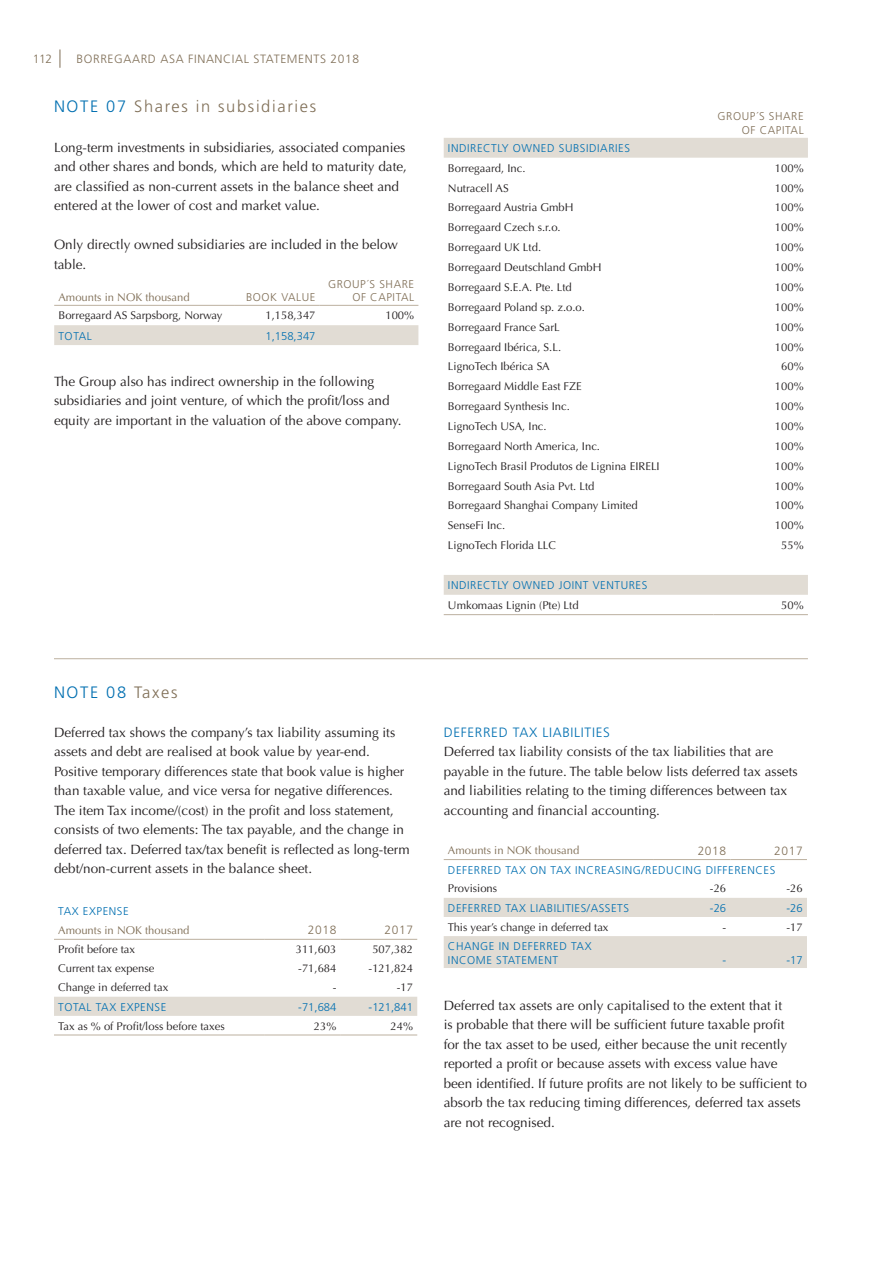
<style>
.page{position:relative;width:893px;height:1263px;background:#fff}
.page>*{position:absolute;margin:0;border:0;box-sizing:border-box;transform-origin:0 0}
.t1{font:300 16.5px "Frutiger";letter-spacing:.1em;color:#806f57}
.t2{font:300 16.5px "Frutiger";letter-spacing:.1em;color:#006fb1}
.t3{font:13.5px/19.5px "Optima";color:#231f20}
.t4{font:300 13.5px "Frutiger";letter-spacing:.05em;color:#006fb1}
.t5{font:300 12px "Frutiger";letter-spacing:.05em;color:#806f57}
.t6{font:11.25px "Optima";color:#231f20}
.t7{font:300 11.25px/13.5px "Frutiger";letter-spacing:.05em;color:#006fb1}
.t8{font:11.25px "Optima";color:#806f57}
.t9{font:300 11.25px "Frutiger";letter-spacing:.05em;color:#806f57}
.s1{color:#006fb1}
.s2{color:#806f57}
</style>
<div class="page">
<svg style="left:60px;top:49px;width:1px;height:19px"></svg>
<div style="left:54px;top:325px;width:364px;height:20px;background:#e1dcd4"></div>
<hr style="left:54px;top:305px;width:181px;height:1px;background:#bcb09f">
<hr style="left:235px;top:305px;width:85px;height:1px;background:#bcb09f">
<hr style="left:320px;top:305px;width:98px;height:1px;background:#bcb09f">
<svg style="left:444px;top:138px;width:364px;height:457px"></svg>
<hr style="left:444px;top:614px;width:269px;height:1px;background:#bcb09f">
<hr style="left:713px;top:614px;width:95px;height:1px;background:#bcb09f">
<hr style="left:54px;top:658px;width:754px;height:1px;background:#bcb09f">
<div style="left:54px;top:997px;width:363px;height:19px;background:#e1dcd4"></div>
<hr style="left:54px;top:939px;width:210px;height:1px;background:#bcb09f">
<hr style="left:264px;top:939px;width:77px;height:1px;background:#bcb09f">
<hr style="left:341px;top:939px;width:76px;height:1px;background:#bcb09f">
<hr style="left:54px;top:1035px;width:210px;height:1px;background:#bcb09f">
<hr style="left:264px;top:1035px;width:77px;height:1px;background:#bcb09f">
<hr style="left:341px;top:1035px;width:76px;height:1px;background:#bcb09f">
<svg style="left:444px;top:898px;width:363px;height:70px"></svg>
<hr style="left:444px;top:859px;width:210px;height:1px;background:#bcb09f">
<hr style="left:654px;top:859px;width:76px;height:1px;background:#bcb09f">
<hr style="left:730px;top:859px;width:77px;height:1px;background:#bcb09f">
<p class="t5" style="left:33px;top:52px;width:21px">112</p>
<p class="t5" style="left:77px;top:52px;width:284px">BORREGAARD ASA FINANCIAL STATEMENTS 2018</p>
<p class="t1" style="left:54px;top:97px;width:264px"><span class="s1">NOTE 07</span> Shares in subsidiaries</p>
<p class="t3" style="left:54px;top:137px;width:354px">Long-term investments in subsidiaries, associated companies and other shares and bonds, which are held to maturity date, are classified as non-current assets in the balance sheet and entered at the lower of cost and market value.</p>
<p class="t3" style="left:54px;top:235px;width:346px">Only directly owned subsidiaries are included in the below table.</p>
<p class="t8" style="left:58px;top:291px;width:133px">Amounts in NOK thousand</p>
<p class="t9" style="left:246px;top:291px;width:71px">BOOK VALUE</p>
<p class="t9" style="left:328px;top:277px;width:88px">GROUP´S SHARE</p>
<p class="t9" style="left:352px;top:291px;width:63px">OF CAPITAL</p>
<p class="t6" style="left:58px;top:309px;width:166px">Borregaard AS Sarpsborg, Norway</p>
<p class="t6" style="left:265px;top:309px;width:52px">1,158,347</p>
<p class="t6" style="left:385px;top:309px;width:30px">100%</p>
<p class="t7" style="left:58px;top:329px;width:35px">TOTAL</p>
<p class="t7" style="left:265px;top:329px;width:52px">1,158,347</p>
<p class="t3" style="left:54px;top:371px;width:349px">The Group also has indirect ownership in the following subsidiaries and joint venture, of which the profit/loss and equity are important in the valuation of the above company.</p>
<p class="t2" style="left:54px;top:683px;width:125px">NOTE 08 <span class="s2">Taxes</span></p>
<p class="t3" style="left:54px;top:722px;width:357px">Deferred tax shows the company’s tax liability assuming its assets and debt are realised at book value by year-end.<br>Positive temporary differences state that book value is higher than taxable value, and vice versa for negative differences.<br>The item Tax income/(cost) in the profit and loss statement, consists of two elements: The tax payable, and the change in deferred tax. Deferred tax/tax benefit is reflected as long-term debt/non-current assets in the balance sheet.</p>
<p class="t7" style="left:58px;top:904px;width:72px">TAX EXPENSE</p>
<p class="t8" style="left:58px;top:923px;width:133px">Amounts in NOK thousand</p>
<p class="t5" style="left:308px;top:923px;width:30px">2018</p>
<p class="t5" style="left:384px;top:923px;width:30px">2017</p>
<p class="t6" style="left:58px;top:943px;width:78px">Profit before tax</p>
<p class="t6" style="left:296px;top:943px;width:42px">311,603</p>
<p class="t6" style="left:372px;top:943px;width:42px">507,382</p>
<p class="t6" style="left:58px;top:962px;width:98px">Current tax expense</p>
<p class="t6" style="left:298px;top:962px;width:40px">-71,684</p>
<p class="t6" style="left:369px;top:962px;width:46px">-121,824</p>
<p class="t6" style="left:58px;top:981px;width:112px">Change in deferred tax</p>
<p class="t6" style="left:333px;top:981px;width:5px">-</p>
<p class="t6" style="left:397px;top:981px;width:18px">-17</p>
<p class="t7" style="left:58px;top:1000px;width:110px">TOTAL TAX EXPENSE</p>
<p class="t7" style="left:298px;top:1000px;width:40px">-71,684</p>
<p class="t7" style="left:369px;top:1000px;width:46px">-121,841</p>
<p class="t6" style="left:58px;top:1019px;width:168px">Tax as % of Profit/loss before taxes</p>
<p class="t6" style="left:314px;top:1019px;width:24px">23%</p>
<p class="t6" style="left:390px;top:1019px;width:24px">24%</p>
<p class="t9" style="left:718px;top:110px;width:88px">GROUP´S SHARE</p>
<p class="t9" style="left:742px;top:123px;width:63px">OF CAPITAL</p>
<p class="t7" style="left:448px;top:141px;width:184px">INDIRECTLY OWNED SUBSIDIARIES</p>
<p class="t6" style="left:448px;top:161px;width:79px">Borregaard, Inc.</p>
<p class="t6" style="left:775px;top:161px;width:30px">100%</p>
<p class="t6" style="left:448px;top:181px;width:62px">Nutracell AS</p>
<p class="t6" style="left:775px;top:181px;width:30px">100%</p>
<p class="t6" style="left:448px;top:201px;width:127px">Borregaard Austria GmbH</p>
<p class="t6" style="left:775px;top:201px;width:30px">100%</p>
<p class="t6" style="left:448px;top:221px;width:114px">Borregaard Czech s.r.o.</p>
<p class="t6" style="left:775px;top:221px;width:30px">100%</p>
<p class="t6" style="left:448px;top:241px;width:95px">Borregaard UK Ltd.</p>
<p class="t6" style="left:775px;top:241px;width:30px">100%</p>
<p class="t6" style="left:448px;top:261px;width:155px">Borregaard Deutschland GmbH</p>
<p class="t6" style="left:775px;top:261px;width:30px">100%</p>
<p class="t6" style="left:448px;top:281px;width:125px">Borregaard S.E.A. Pte. Ltd</p>
<p class="t6" style="left:775px;top:281px;width:30px">100%</p>
<p class="t6" style="left:448px;top:300px;width:139px">Borregaard Poland sp. z.o.o.</p>
<p class="t6" style="left:775px;top:300px;width:30px">100%</p>
<p class="t6" style="left:448px;top:320px;width:113px">Borregaard France SarL</p>
<p class="t6" style="left:775px;top:320px;width:30px">100%</p>
<p class="t6" style="left:448px;top:340px;width:115px">Borregaard Ibérica, S.L.</p>
<p class="t6" style="left:775px;top:340px;width:30px">100%</p>
<p class="t6" style="left:448px;top:360px;width:103px">LignoTech Ibérica SA</p>
<p class="t6" style="left:781px;top:360px;width:24px">60%</p>
<p class="t6" style="left:448px;top:380px;width:135px">Borregaard Middle East FZE</p>
<p class="t6" style="left:775px;top:380px;width:30px">100%</p>
<p class="t6" style="left:448px;top:400px;width:123px">Borregaard Synthesis Inc.</p>
<p class="t6" style="left:775px;top:400px;width:30px">100%</p>
<p class="t6" style="left:448px;top:420px;width:100px">LignoTech USA, Inc.</p>
<p class="t6" style="left:775px;top:420px;width:30px">100%</p>
<p class="t6" style="left:448px;top:439px;width:154px">Borregaard North America, Inc.</p>
<p class="t6" style="left:775px;top:439px;width:30px">100%</p>
<p class="t6" style="left:448px;top:459px;width:213px">LignoTech Brasil Produtos de Lignina EIRELI</p>
<p class="t6" style="left:775px;top:459px;width:30px">100%</p>
<p class="t6" style="left:448px;top:479px;width:148px">Borregaard South Asia Pvt. Ltd</p>
<p class="t6" style="left:775px;top:479px;width:30px">100%</p>
<p class="t6" style="left:448px;top:499px;width:191px">Borregaard Shanghai Company Limited</p>
<p class="t6" style="left:775px;top:499px;width:30px">100%</p>
<p class="t6" style="left:448px;top:519px;width:59px">SenseFi Inc.</p>
<p class="t6" style="left:775px;top:519px;width:30px">100%</p>
<p class="t6" style="left:448px;top:539px;width:110px">LignoTech Florida LLC</p>
<p class="t6" style="left:781px;top:539px;width:24px">55%</p>
<p class="t7" style="left:448px;top:579px;width:201px">INDIRECTLY OWNED JOINT VENTURES</p>
<p class="t6" style="left:448px;top:598px;width:132px">Umkomaas Lignin (Pte) Ltd</p>
<p class="t6" style="left:781px;top:598px;width:24px">50%</p>
<p class="t4" style="left:444px;top:724px;width:168px">DEFERRED TAX LIABILITIES</p>
<p class="t3" style="left:444px;top:742px;width:355px">Deferred tax liability consists of the tax liabilities that are payable in the future. The table below lists deferred tax assets and liabilities relating to the timing differences between tax accounting and financial accounting.</p>
<p class="t8" style="left:448px;top:844px;width:133px">Amounts in NOK thousand</p>
<p class="t5" style="left:698px;top:844px;width:30px">2018</p>
<p class="t5" style="left:774px;top:844px;width:30px">2017</p>
<p class="t7" style="left:448px;top:863px;width:329px">DEFERRED TAX ON TAX INCREASING/REDUCING DIFFERENCES</p>
<p class="t6" style="left:448px;top:882px;width:51px">Provisions</p>
<p class="t6" style="left:710px;top:882px;width:18px">-26</p>
<p class="t6" style="left:786px;top:882px;width:18px">-26</p>
<p class="t7" style="left:448px;top:901px;width:183px">DEFERRED TAX LIABILITIES/ASSETS</p>
<p class="t7" style="left:710px;top:901px;width:18px">-26</p>
<p class="t7" style="left:786px;top:901px;width:18px">-26</p>
<p class="t6" style="left:448px;top:920px;width:162px">This year’s change in deferred tax</p>
<p class="t6" style="left:722px;top:920px;width:5px">-</p>
<p class="t6" style="left:786px;top:920px;width:18px">-17</p>
<p class="t7" style="left:448px;top:939px;width:145px">CHANGE IN DEFERRED TAX<br>INCOME STATEMENT</p>
<p class="t7" style="left:722px;top:953px;width:5px">-</p>
<p class="t7" style="left:786px;top:953px;width:18px">-17</p>
<p class="t3" style="left:444px;top:995px;width:365px">Deferred tax assets are only capitalised to the extent that it<br>is probable that there will be sufficient future taxable profit<br>for the tax asset to be used, either because the unit recently reported a profit or because assets with excess value have been identified. If future profits are not likely to be sufficient to absorb the tax reducing timing differences, deferred tax assets are not recognised.</p>
</div>
